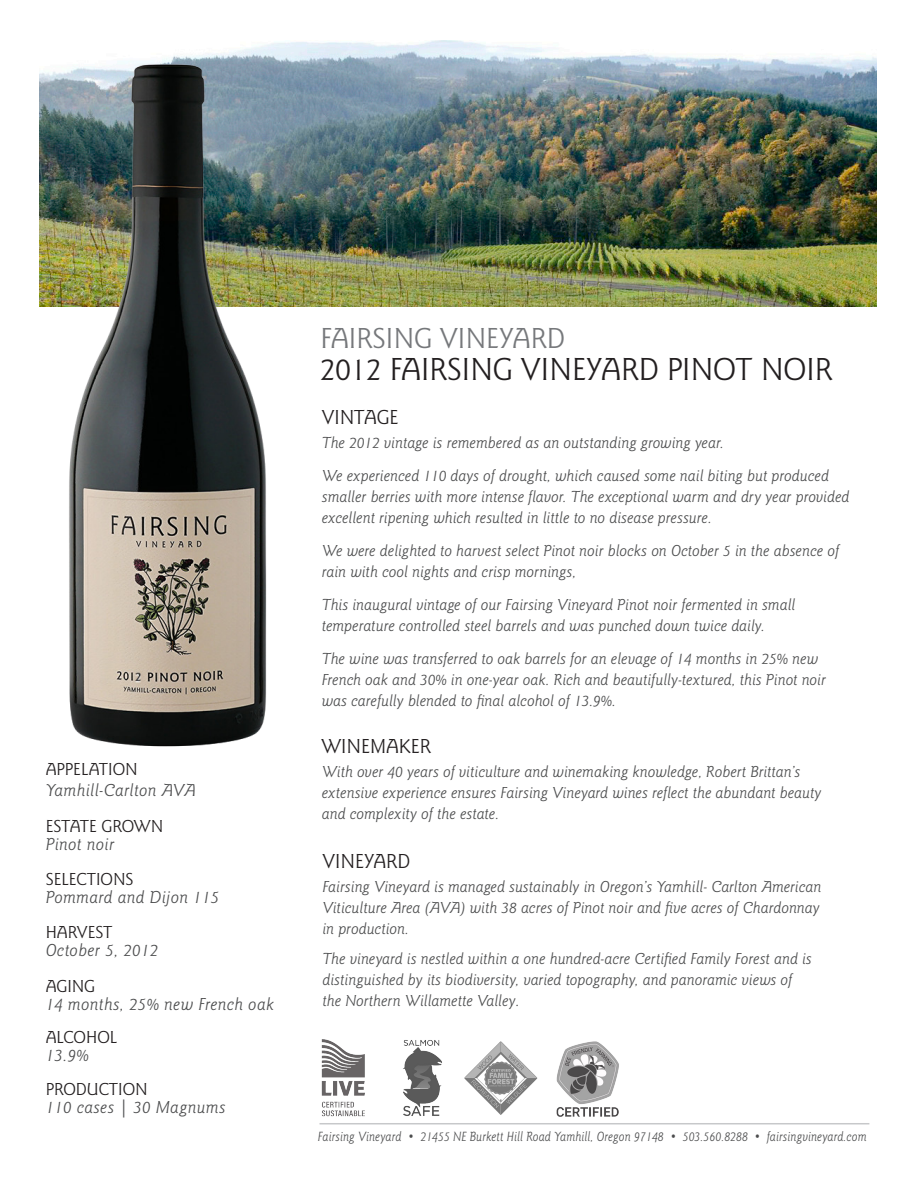
<style>
.page{position:relative;width:918px;height:1188px;background:#fff}
.page>*{position:absolute;margin:0;border:0;box-sizing:border-box;transform-origin:0 0}
.t1{font:33px "Goudy Sans Std";color:#231f20}
.t2{font:30px "Goudy Sans Std";color:#76787b}
.t3{font:21px "Goudy Sans Std";color:#231f20}
.t4{font:italic 18px "Goudy Sans Std";letter-spacing:.02em;color:#4b4c4d}
.t5{font:18px "Goudy Sans Std";color:#231f20}
.t6{font:18px "Goudy Sans Std";letter-spacing:-.02em;color:#231f20}
.t7{font:italic 16.5px/21px "Goudy Sans Std";color:#4b4c4d}
.t8{font:italic 13.8px "Goudy Sans Std";letter-spacing:.01em;color:#4b4c4d;scale:.9 1}
.s1{font-size:17.25px}
</style>
<div class="page">
<img style="left:39px;top:40px;width:838px;height:266px">
<hr style="left:319px;top:1123px;width:550px;height:1px;background:#c7c8ca">
<img style="left:321px;top:1039px;width:298px;height:78px">
<img style="left:66px;top:53px;width:210px;height:694px">
<p class="t5" style="left:46px;top:759px;width:94px">APPELATION</p>
<p class="t4" style="left:46px;top:781px;width:152px">Yamhill-Carlton AVA</p>
<p class="t6" style="left:46px;top:816px;width:119px">ESTATE GROWN</p>
<p class="t4" style="left:46px;top:834px;width:70px">Pinot noir</p>
<p class="t5" style="left:46px;top:869px;width:89px">SELECTIONS</p>
<p class="t4" style="left:46px;top:887px;width:175px">Pommard and Dijon 115</p>
<p class="t5" style="left:46px;top:922px;width:68px">HARVEST</p>
<p class="t4" style="left:46px;top:941px;width:114px">October 5, 2012</p>
<p class="t5" style="left:46px;top:976px;width:51px">AGING</p>
<p class="t4" style="left:46px;top:994px;width:230px">14 months, 25% new French oak</p>
<p class="t5" style="left:46px;top:1027px;width:73px">ALCOHOL</p>
<p class="t4" style="left:46px;top:1046px;width:44px">13.9%</p>
<p class="t5" style="left:46px;top:1079px;width:104px">PRODUCTION</p>
<p class="t4" style="left:46px;top:1097px;width:181px">110 cases | 30 Magnums</p>
<p class="t2" style="left:320px;top:322px;width:246px">FAIRSING VINEYARD</p>
<p class="t1" style="left:320px;top:351px;width:514px">2012 FAIRSING VINEYARD PINOT NOIR</p>
<p class="t3" style="left:322px;top:406px;width:78px">VINTAGE</p>
<p class="t7" style="left:322px;top:433px;width:404px">The 2012 vintage is remembered as an outstanding growing year.</p>
<p class="t7" style="left:322px;top:466px;width:529px">We experienced 110 days of drought, which caused some nail biting but produced smaller berries with more intense flavor. The exceptional warm and dry year provided excellent ripening which resulted in little to no disease pressure.</p>
<p class="t7" style="left:322px;top:541px;width:519px">We were delighted to harvest select Pinot noir blocks on October 5 in the absence of</p>
<p class="t7" style="left:322px;top:562px;width:256px">rain with cool nights and crisp mornings,</p>
<p class="t7" style="left:322px;top:595px;width:475px">This inaugural vintage of our Fairsing Vineyard Pinot noir fermented in small</p>
<p class="t7" style="left:322px;top:616px;width:445px">temperature controlled steel barrels and was punched down twice daily.</p>
<p class="t7" style="left:322px;top:649px;width:498px">The wine was transferred to oak barrels for an elevage of 14 months in 25% new</p>
<p class="t7" style="left:322px;top:670px;width:506px">French oak and 30% in one-year oak. Rich and beautifully-textured, this Pinot noir</p>
<p class="t7" style="left:322px;top:691px;width:296px">was carefully blended to final alcohol of 13.9%.</p>
<p class="t3" style="left:321px;top:734px;width:112px">WINEMAKER</p>
<p class="t7" style="left:322px;top:762px;width:480px">With over 40 years of viticulture and winemaking knowledge, Robert Brittan’s</p>
<p class="t7" style="left:322px;top:783px;width:501px">extensive experience ensures Fairsing Vineyard wines reflect the abundant beauty</p>
<p class="t7" style="left:322px;top:804px;width:179px">and complexity of the estate.</p>
<p class="t3" style="left:322px;top:849px;width:89px">VINEYARD</p>
<p class="t7" style="left:322px;top:877px;width:500px">Fairsing Vineyard is managed sustainably in Oregon’s Yamhill- Carlton American</p>
<p class="t7" style="left:322px;top:898px;width:499px">Viticulture Area (AVA) with 38 acres of Pinot noir and five acres of Chardonnay</p>
<p class="t7" style="left:322px;top:919px;width:88px">in production.</p>
<p class="t7" style="left:322px;top:949px;width:491px">The vineyard is nestled within a one hundred-acre Certified Family Forest and is</p>
<p class="t7" style="left:322px;top:970px;width:471px">distinguished by its biodiversity, varied topography, and panoramic views of</p>
<p class="t7" style="left:322px;top:991px;width:199px">the Northern Willamette Valley<span class="s1">.</span></p>
<p class="t8" style="left:318px;top:1129px;width:611px">Fairsing Vineyard • 21455 NE Burkett Hill Road Yamhill, Oregon 97148 • 503.560.8288 • fairsingvineyard.com</p>
</div>
